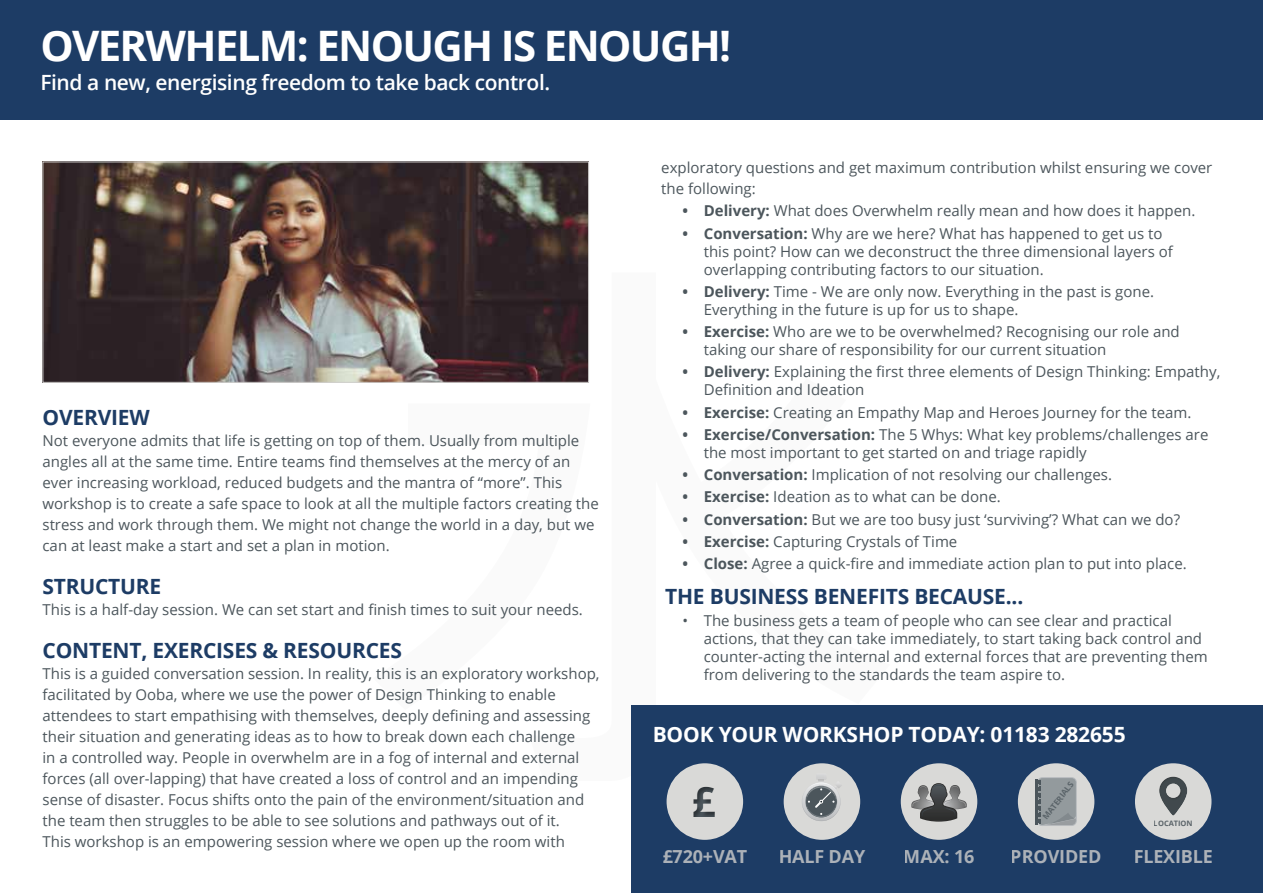
<style>
.page{position:relative;width:1263px;height:893px;background:#fff}
.page>*{position:absolute;margin:0;border:0;box-sizing:border-box;transform-origin:0 0}
.t1{font:700 42px "Open Sans";letter-spacing:-.04em;color:#fff}
.t2{font:700 42px "Open Sans";color:#4c565c}
.t3{font:700 21px "Open Sans";letter-spacing:-.01em;color:#1d3c65}
.t4{font:600 21px "Open Sans";letter-spacing:-.02em;color:#fff}
.t5{font:700 21px "Open Sans";letter-spacing:-.01em;color:#fff}
.t6{font:700 18px "Open Sans";letter-spacing:-.01em;color:#d0cfcd}
.t7{font:15px/21px "Open Sans";color:#4c565c}
.t8{font:700 8.25px "Open Sans";color:#4c565c}
.t9{font:700 7.5px "Open Sans";letter-spacing:-.01em;color:#4c565c}
.s1{font-weight:700}
</style>
<div class="page">
<div style="left:0;top:0;width:1263px;height:119px;background:#1d3c65"></div>
<img style="left:45px;top:164px;width:542px;height:217px">
<div style="left:43px;top:162px;width:546px;height:221px;border:1px solid #d0cfcd"></div>
<div style="left:631px;top:706px;width:632px;height:187px;background:#1d3c65"></div>
<div style="left:901px;top:763px;width:76px;height:77px;background:#d9d9d7;border-radius:50%"></div>
<svg style="left:912px;top:783px;width:53px;height:39px"></svg>
<div style="left:784px;top:763px;width:76px;height:77px;background:#d9d9d7;border-radius:50%"></div>
<img style="left:802px;top:802px;width:29px;height:19px">
<img style="left:805px;top:802px;width:28px;height:16px">
<svg style="left:806px;top:778px;width:35px;height:39px"></svg>
<div style="left:1018px;top:763px;width:76px;height:77px;background:#d9d9d7;border-radius:50%"></div>
<hr style="left:1035px;top:779px;width:2px;height:45px;background:#4c565c">
<svg style="left:1037px;top:777px;width:40px;height:49px"></svg>
<div style="left:1135px;top:763px;width:76px;height:77px;background:#d9d9d7;border-radius:50%"></div>
<div style="left:1158px;top:777px;width:30px;height:39px;background:#000;opacity:.4"></div>
<div style="left:666px;top:763px;width:77px;height:77px;background:#d9d9d7;border-radius:50%"></div>
<div style="left:664px;top:770px;width:108px;height:62px;background:#000;opacity:.4"></div>
<h1 class="t1" style="left:40px;top:16px;width:692px">OVERWHELM: ENOUGH IS ENOUGH!</h1>
<h2 class="t4" style="left:40px;top:68px;width:511px">Find a new, energising freedom to take back control.</h2>
<h2 class="t3" style="left:43px;top:403px;width:109px">OVERVIEW</h2>
<p class="t7" style="left:43px;top:430px;width:558px">Not everyone admits that life is getting on top of them. Usually from multiple angles all at the same time. Entire teams find themselves at the mercy of an ever increasing workload, reduced budgets and the mantra of “more”. This workshop is to create a safe space to look at all the multiple factors creating the stress and work through them. We might not change the world in a day, but we can at least make a start and set a plan in motion.</p>
<h2 class="t3" style="left:43px;top:572px;width:120px">STRUCTURE</h2>
<p class="t7" style="left:43px;top:599px;width:542px">This is a half-day session. We can set start and finish times to suit your needs.</p>
<h2 class="t3" style="left:43px;top:636px;width:361px">CONTENT, EXERCISES &amp; RESOURCES</h2>
<p class="t7" style="left:43px;top:663px;width:559px">This is a guided conversation session. In reality, this is an exploratory workshop, facilitated by Ooba, where we use the power of Design Thinking to enable attendees to start empathising with themselves, deeply defining and assessing their situation and generating ideas as to how to break down each challenge<br>in a controlled way. People in overwhelm are in a fog of internal and external forces (all over-lapping) that have created a loss of control and an impending sense of disaster. Focus shifts onto the pain of the environment/situation and the team then struggles to be able to see solutions and pathways out of it.<br>This workshop is an empowering session where we open up the room with</p>
<p class="t7" style="left:661px;top:157px;width:553px">exploratory questions and get maximum contribution whilst ensuring we cover the following:</p>
<p class="t7" style="left:682px;top:200px;width:514px"><span class="s1">• Delivery:</span> What does Overwhelm really mean and how does it happen.</p>
<p class="t7" style="left:704px;top:224px;width:471px;line-height:18px;text-indent:-21px"><span class="s1">• Conversation:</span> Why are we here? What has happened to get us to this point? How can we deconstruct the three dimensional layers of overlapping contributing factors to our situation.</p>
<p class="t7" style="left:704px;top:282px;width:452px;line-height:18px;text-indent:-21px"><span class="s1">• Delivery:</span> Time - We are only now. Everything in the past is gone.<br>Everything in the future is up for us to shape.</p>
<p class="t7" style="left:704px;top:322px;width:477px;line-height:18px;text-indent:-21px"><span class="s1">• Exercise:</span> Who are we to be overwhelmed? Recognising our role and taking our share of responsibility for our current situation</p>
<p class="t7" style="left:704px;top:362px;width:518px;line-height:18px;text-indent:-21px"><span class="s1">• Delivery:</span> Explaining the first three elements of Design Thinking: Empathy,<br>Definition and Ideation</p>
<p class="t7" style="left:682px;top:401px;width:510px"><span class="s1">• Exercise:</span> Creating an Empathy Map and Heroes Journey for the team.</p>
<p class="t7" style="left:704px;top:425px;width:506px;line-height:18px;text-indent:-21px"><span class="s1">• Exercise/Conversation:</span> The 5 Whys: What key problems/challenges are the most important to get started on and triage rapidly</p>
<p class="t7" style="left:682px;top:464px;width:431px"><span class="s1">• Conversation:</span> Implication of not resolving our challenges.</p>
<p class="t7" style="left:682px;top:486px;width:320px"><span class="s1">• Exercise:</span> Ideation as to what can be done.</p>
<p class="t7" style="left:682px;top:508px;width:499px"><span class="s1">• Conversation:</span> But we are too busy just ‘surviving’? What can we do?</p>
<p class="t7" style="left:682px;top:530px;width:276px"><span class="s1">• Exercise:</span> Capturing Crystals of Time</p>
<p class="t7" style="left:682px;top:553px;width:506px"><span class="s1">• Close:</span> Agree a quick-fire and immediate action plan to put into place.</p>
<h2 class="t3" style="left:665px;top:581px;width:360px">THE BUSINESS BENEFITS BECAUSE...</h2>
<p class="t7" style="left:704px;top:611px;width:505px;line-height:18px;text-indent:-21px">• The business gets a team of people who can see clear and practical actions, that they can take immediately, to start taking back control and counter-acting the internal and external forces that are preventing them from delivering to the standards the team aspire to.</p>
<h2 class="t5" style="left:653px;top:720px;width:474px">BOOK YOUR WORKSHOP TODAY: 01183 282655</h2>
<h1 class="t2" style="left:692px;top:772px;width:25px">£</h1>
<p class="t6" style="left:662px;top:844px;width:86px">£720+VAT</p>
<p class="t8" style="left:1040px;top:815px;width:47px;rotate:-53deg">MATERIALS</p>
<p class="t6" style="left:779px;top:844px;width:88px">HALF DAY</p>
<p class="t6" style="left:904px;top:844px;width:72px">MAX: 16</p>
<p class="t6" style="left:1011px;top:844px;width:92px">PROVIDED</p>
<p class="t9" style="left:1154px;top:818px;width:40px">LOCATION</p>
<p class="t6" style="left:1134px;top:844px;width:81px">FLEXIBLE</p>
</div>
